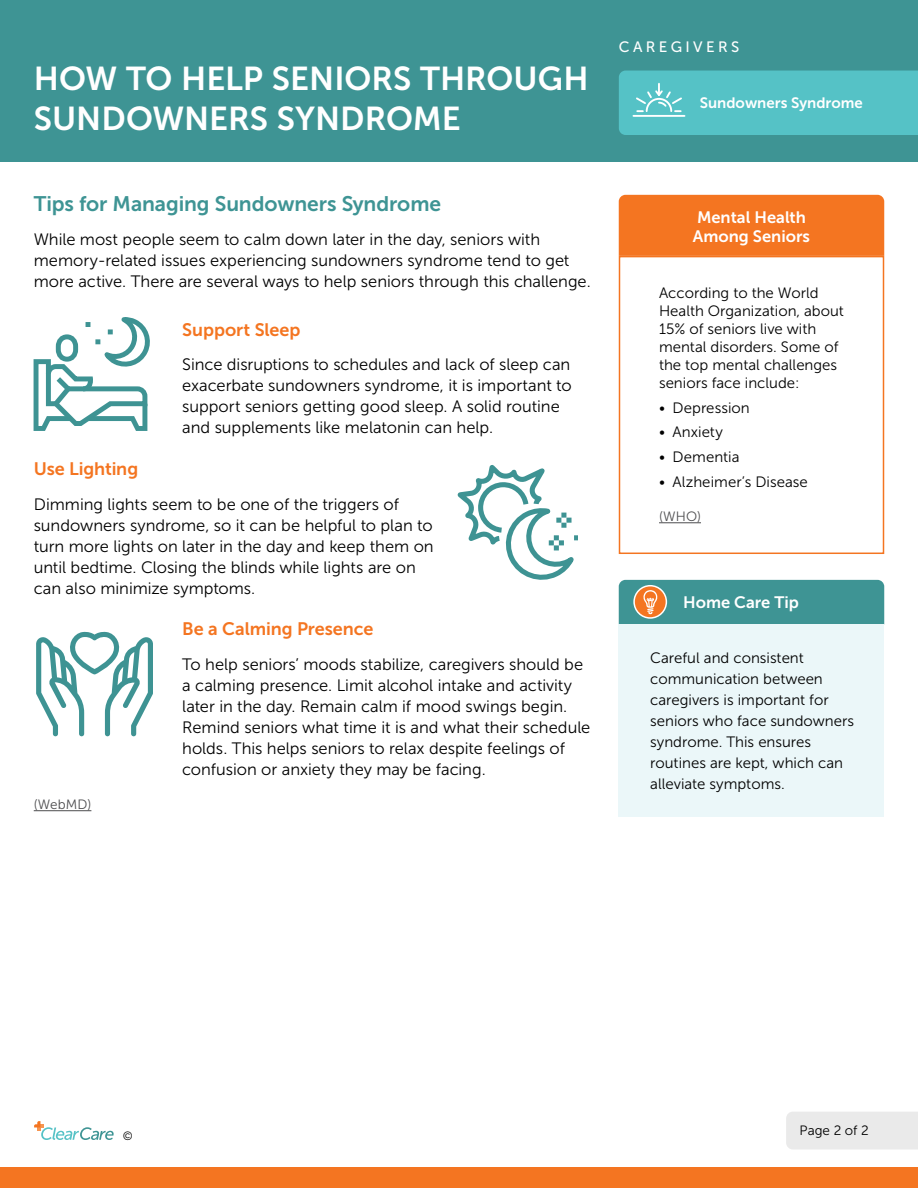
<style>
.page{position:relative;width:918px;height:1188px;background:#fff}
.page>*{position:absolute;margin:0;border:0;box-sizing:border-box;transform-origin:0 0}
.t1{font:33px/40.5px "Museo Sans 700";color:#fff}
.Paragraph_Style_1{font:21px "Museo Sans 700";letter-spacing:-.005em;color:#3e9494}
.t2{font:18px "Museo Sans 700";letter-spacing:-.005em;color:#f47521}
.Paragraph_Style_1-2{font:16.5px/21px "Museo Sans 300";color:#000}
.t3{font:16.5px/19.8px "Museo Sans 700";color:#fff}
.Paragraph_Style_1-3{font:15px/21px "Museo Sans 300";color:#000}
.t4{font:15px "Museo Sans 700";color:#fff}
.t5{font:15px "Museo Sans 500";letter-spacing:.225em;color:#fff}
.Paragraph_Style_1-4{font:13.5px "Museo Sans 300";letter-spacing:.01em;color:#4d4d4f}
.t6{font:13.5px "Museo Sans 300";color:#000}
.t7{font:12px "Museo Sans 300";color:#000}
</style>
<div class="page">
<svg style="left:34px;top:1121px;width:80px;height:19px"></svg>
<div style="left:786px;top:1112px;width:132px;height:38px;background:#eaeaea"></div>
<div style="left:0;top:1167px;width:918px;height:21px;background:#f47521"></div>
<div style="left:0;top:0;width:918px;height:162px;background:#3e9494"></div>
<div style="left:619px;top:195px;width:265px;height:61px;background:#f47521"></div>
<div style="left:619px;top:624px;width:265px;height:192px;background:#ebf7f9"></div>
<div style="left:619px;top:256px;width:265px;height:298px;border:2px solid #f47521"></div>
<svg style="left:619px;top:580px;width:265px;height:44px;background:#4c9490"></svg>
<hr style="left:659px;top:522px;width:42px;height:1px;background:#4d4d4f">
<div style="left:619px;top:71px;width:299px;height:64px;background:#55c2c6"></div>
<hr style="left:34px;top:810px;width:57px;height:1px;background:#4d4d4f">
<svg style="left:33px;top:317px;width:117px;height:114px"></svg>
<svg style="left:458px;top:465px;width:120px;height:115px"></svg>
<svg style="left:36px;top:631px;width:117px;height:105px"></svg>
<p class="t1" style="left:34px;top:58px;width:556px">HOW TO HELP SENIORS THROUGH<br>SUNDOWNERS SYNDROME</p>
<p class="Paragraph_Style_1" style="left:34px;top:192px;width:409px">Tips for Managing Sundowners Syndrome</p>
<p class="Paragraph_Style_1-2" style="left:34px;top:229px;width:559px">While most people seem to calm down later in the day, seniors with memory-related issues experiencing sundowners syndrome tend to get more active. There are several ways to help seniors through this challenge.</p>
<p class="t2" style="left:182px;top:319px;width:120px">Support Sleep</p>
<p class="Paragraph_Style_1-2" style="left:182px;top:354px;width:391px">Since disruptions to schedules and lack of sleep can exacerbate sundowners syndrome, it is important to support seniors getting good sleep. A solid routine and supplements like melatonin can help.</p>
<p class="t2" style="left:34px;top:459px;width:106px">Use Lighting</p>
<p class="Paragraph_Style_1-2" style="left:34px;top:493px;width:402px">Dimming lights seem to be one of the triggers of sundowners syndrome, so it can be helpful to plan to turn more lights on later in the day and keep them on until bedtime. Closing the blinds while lights are on can also minimize symptoms.</p>
<p class="t2" style="left:182px;top:619px;width:193px">Be a Calming Presence</p>
<p class="Paragraph_Style_1-2" style="left:182px;top:654px;width:410px">To help seniors’ moods stabilize, caregivers should be a calming presence. Limit alcohol intake and activity later in the day. Remain calm if mood swings begin.<br>Remind seniors what time it is and what their schedule holds. This helps seniors to relax despite feelings of confusion or anxiety they may be facing.</p>
<p class="Paragraph_Style_1-4" style="left:34px;top:797px;width:59px">(WebMD)</p>
<p class="t5" style="left:619px;top:38px;width:122px">CAREGIVERS</p>
<p class="t4" style="left:700px;top:95px;width:165px">Sundowners Syndrome</p>
<p class="t3" style="left:693px;top:207px;width:119px">Mental Health<br>Among Seniors</p>
<p class="Paragraph_Style_1-3" style="left:659px;top:284px;width:186px;line-height:18px">According to the World<br>Health Organization, about<br>15% of seniors live with mental disorders. Some of the top mental challenges seniors face include:</p>
<p class="Paragraph_Style_1-3" style="left:659px;top:397px;width:92px">• Depression</p>
<p class="Paragraph_Style_1-3" style="left:659px;top:422px;width:65px">• Anxiety</p>
<p class="Paragraph_Style_1-3" style="left:659px;top:447px;width:82px">• Dementia</p>
<p class="Paragraph_Style_1-3" style="left:659px;top:471px;width:150px">• Alzheimer’s Disease</p>
<p class="Paragraph_Style_1-4" style="left:659px;top:510px;width:43px">(WHO)</p>
<p class="t3" style="left:683px;top:592px;width:117px">Home Care Tip</p>
<p class="Paragraph_Style_1-3" style="left:650px;top:647px;width:205px">Careful and consistent communication between caregivers is important for seniors who face sundowners syndrome. This ensures routines are kept, which can alleviate symptoms.</p>
<p class="t7" style="left:123px;top:1129px;width:11px">©</p>
<p class="t6" style="left:800px;top:1123px;width:71px">Page 2 of 2</p>
</div>
